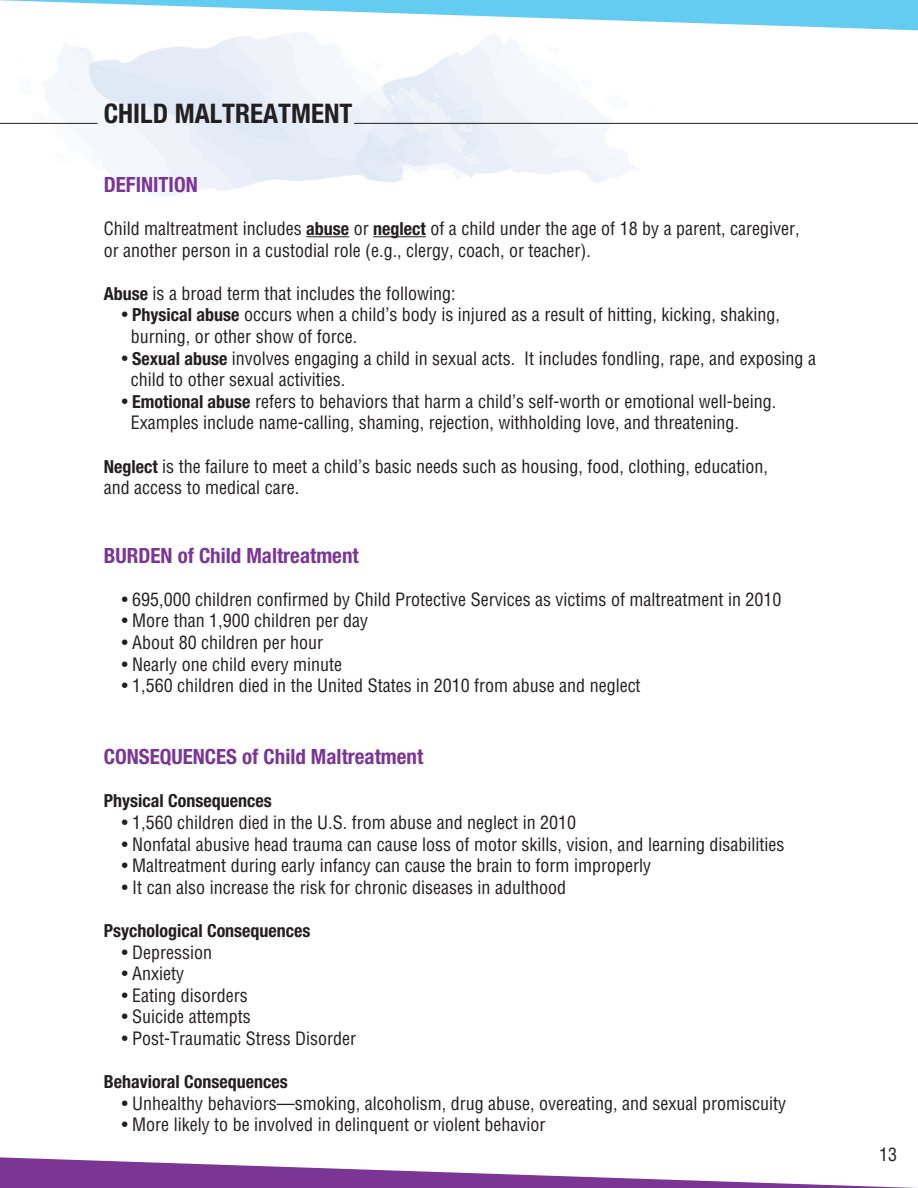
<style>
.page{position:relative;width:918px;height:1188px;background:#fff}
.page>*{position:absolute;margin:0;border:0;box-sizing:border-box;transform-origin:0 0}
.t1{font:700 27px "POP Helv Bold Cond";color:#231f20}
.t2{font:700 21px "POP Helv Bold Cond";color:#7b3595}
.t3{font:condensed 18px/21.6px "POP Helv Cond";color:#231f20}
.t4{font:700 18px "POP Helv Bold Cond";color:#231f20}
.s1{font-family:"POP Helv Bold Cond";font-weight:700;font-stretch:normal}
</style>
<div class="page">
<svg style="left:0;top:1157px;width:917px;height:31px"></svg>
<svg style="left:0;top:0;width:918px;height:31px"></svg>
<hr style="left:0;top:123px;width:98px;height:1px;background:#231f20">
<hr style="left:354px;top:123px;width:564px;height:1px;background:#231f20">
<hr style="left:306px;top:236px;width:43px;height:1px;background:#231f20">
<hr style="left:373px;top:236px;width:53px;height:1px;background:#231f20">
<p class="t1" style="left:104px;top:97px;width:250px">CHILD MALTREATMENT</p>
<p class="t2" style="left:104px;top:172px;width:95px">DEFINITION</p>
<p class="t3" style="left:104px;top:217px;width:697px">Child maltreatment includes <span class="s1">abuse</span> or <span class="s1">neglect</span> of a child under the age of 18 by a parent, caregiver, or another person in a custodial role (e.g., clergy, coach, or teacher).</p>
<p class="t3" style="left:104px;top:282px;width:353px"><span class="s1">Abuse</span> is a broad term that includes the following:</p>
<p class="t3" style="left:131px;top:304px;width:651px;text-indent:-9px">• <span class="s1">Physical abuse</span> occurs when a child’s body is injured as a result of hitting, kicking, shaking, burning, or other show of force.</p>
<p class="t3" style="left:131px;top:347px;width:687px;text-indent:-9px">• <span class="s1">Sexual abuse</span> involves engaging a child in sexual acts. It includes fondling, rape, and exposing a child to other sexual activities.</p>
<p class="t3" style="left:131px;top:390px;width:647px;text-indent:-9px">• <span class="s1">Emotional abuse</span> refers to behaviors that harm a child’s self-worth or emotional well-being.<br>Examples include name-calling, shaming, rejection, withholding love, and threatening.</p>
<p class="t3" style="left:104px;top:455px;width:666px"><span class="s1">Neglect</span> is the failure to meet a child’s basic needs such as housing, food, clothing, education, and access to medical care.</p>
<p class="t2" style="left:104px;top:542px;width:256px">BURDEN of Child Maltreatment</p>
<p class="t3" style="left:122px;top:588px;width:661px">• 695,000 children confirmed by Child Protective Services as victims of maltreatment in 2010</p>
<p class="t3" style="left:122px;top:610px;width:248px">• More than 1,900 children per day</p>
<p class="t3" style="left:122px;top:631px;width:203px">• About 80 children per hour</p>
<p class="t3" style="left:122px;top:653px;width:222px">• Nearly one child every minute</p>
<p class="t3" style="left:122px;top:674px;width:520px">• 1,560 children died in the United States in 2010 from abuse and neglect</p>
<p class="t2" style="left:104px;top:744px;width:321px">CONSEQUENCES of Child Maltreatment</p>
<p class="t4" style="left:104px;top:790px;width:169px">Physical Consequences</p>
<p class="t3" style="left:122px;top:811px;width:456px">• 1,560 children died in the U.S. from abuse and neglect in 2010</p>
<p class="t3" style="left:122px;top:833px;width:664px">• Nonfatal abusive head trauma can cause loss of motor skills, vision, and learning disabilities</p>
<p class="t3" style="left:122px;top:854px;width:531px">• Maltreatment during early infancy can cause the brain to form improperly</p>
<p class="t3" style="left:122px;top:876px;width:446px">• It can also increase the risk for chronic diseases in adulthood</p>
<p class="t4" style="left:104px;top:920px;width:208px">Psychological Consequences</p>
<p class="t3" style="left:122px;top:941px;width:92px">• Depression</p>
<p class="t3" style="left:122px;top:962px;width:64px">• Anxiety</p>
<p class="t3" style="left:122px;top:984px;width:127px">• Eating disorders</p>
<p class="t3" style="left:122px;top:1006px;width:130px">• Suicide attempts</p>
<p class="t3" style="left:122px;top:1027px;width:236px">• Post-Traumatic Stress Disorder</p>
<p class="t4" style="left:104px;top:1071px;width:185px">Behavioral Consequences</p>
<p class="t3" style="left:122px;top:1092px;width:666px">• Unhealthy behaviors—smoking, alcoholism, drug abuse, overeating, and sexual promiscuity</p>
<p class="t3" style="left:122px;top:1114px;width:425px">• More likely to be involved in delinquent or violent behavior</p>
<p class="t3" style="left:879px;top:1143px;width:19px">13</p>
</div>
